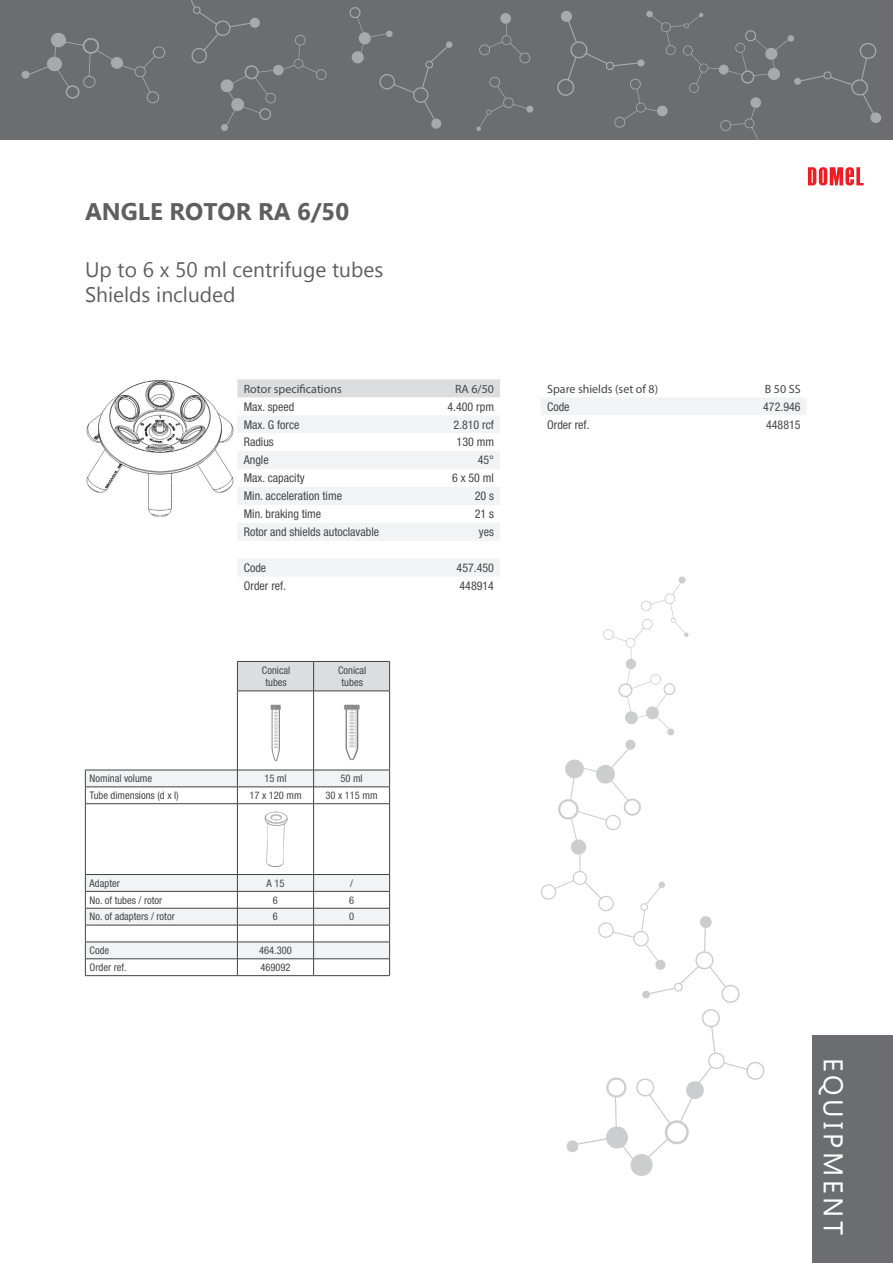
<style>
.page{position:relative;width:893px;height:1263px;background:#fff}
.page>*{position:absolute;margin:0;border:0;box-sizing:border-box;transform-origin:0 0}
.t1{font:27px "Gadugi";letter-spacing:.14em;color:#fff}
.t2{font:700 24px "Gadugi";color:#5f5f62}
.t3{font:21px "Gadugi";color:#5f5f62}
.t4{font:condensed 12px "Helvetica Neue LT Pro";color:#464748}
.t5{font:12px "Myriad Pro";color:#464748}
.t6{font:condensed 10.5px/12.6px "Helvetica Neue LT Pro";color:#464748;text-align:center}
</style>
<div class="page">
<div style="left:0;top:0;width:893px;height:140px;background:#6c6d70"></div>
<div style="left:787px;top:35px;width:7px;height:7px;background:#a8a9ad;border-radius:3px"></div>
<div style="left:794px;top:78px;width:7px;height:7px;background:#a8a9ad;border-radius:3px"></div>
<svg style="left:800px;top:43px;width:82px;height:80px"></svg>
<div style="left:21px;top:71px;width:9px;height:8px;background:#a8a9ad;border-radius:50%"></div>
<div style="left:111px;top:57px;width:12px;height:12px;background:#a8a9ad;border-radius:50%"></div>
<div style="left:51px;top:32px;width:15px;height:16px;background:#a8a9ad;border-radius:50%"></div>
<div style="left:47px;top:56px;width:15px;height:16px;background:#a8a9ad;border-radius:50%"></div>
<svg style="left:119px;top:46px;width:46px;height:58px"></svg>
<svg style="left:54px;top:38px;width:58px;height:61px"></svg>
<svg style="left:29px;top:66px;width:19px;height:9px"></svg>
<svg style="left:476px;top:76px;width:58px;height:55px"></svg>
<svg style="left:479px;top:13px;width:52px;height:51px"></svg>
<svg style="left:191px;top:0;width:136px;height:131px"></svg>
<div style="left:812px;top:1035px;width:81px;height:228px;background:#6c6d70"></div>
<svg style="left:349px;top:7px;width:104px;height:122px"></svg>
<svg style="left:557px;top:11px;width:231px;height:129px"></svg>
<svg style="left:808px;top:167px;width:56px;height:19px"></svg>
<img style="left:86px;top:380px;width:161px;height:137px">
<div style="left:237px;top:379px;width:263px;height:18px;background:#dcdddf"></div>
<div style="left:237px;top:415px;width:263px;height:18px;background:#f2f3f4"></div>
<div style="left:237px;top:451px;width:263px;height:18px;background:#f2f3f4"></div>
<div style="left:237px;top:487px;width:263px;height:18px;background:#f2f3f4"></div>
<div style="left:238px;top:523px;width:262px;height:17px;background:#f2f3f4"></div>
<div style="left:238px;top:559px;width:262px;height:17px;background:#f2f3f4"></div>
<div style="left:541px;top:398px;width:265px;height:17px;background:#f2f3f4"></div>
<svg style="left:85px;top:662px;width:304px;height:212px"></svg>
<hr style="left:237px;top:691px;width:1px;height:79px;background:#414243">
<hr style="left:85px;top:804px;width:1px;height:70px;background:#414243">
<hr style="left:85px;top:803px;width:152px;height:1px;background:#414243">
<hr style="left:237px;top:691px;width:77px;height:1px;background:#414243">
<hr style="left:314px;top:691px;width:76px;height:1px;background:#414243">
<hr style="left:237px;top:803px;width:77px;height:1px;background:#414243">
<hr style="left:314px;top:803px;width:76px;height:1px;background:#414243">
<hr style="left:237px;top:804px;width:1px;height:70px;background:#414243">
<svg style="left:237px;top:661px;width:153px;height:30px;background:#d1d2d4"></svg>
<hr style="left:313px;top:691px;width:1px;height:79px;background:#414243">
<hr style="left:389px;top:691px;width:1px;height:79px;background:#414243">
<svg style="left:85px;top:770px;width:305px;height:33px"></svg>
<hr style="left:313px;top:804px;width:1px;height:70px;background:#414243">
<hr style="left:389px;top:804px;width:1px;height:70px;background:#414243">
<svg style="left:85px;top:874px;width:305px;height:102px"></svg>
<hr style="left:314px;top:975px;width:76px;height:1px;background:#414243">
<svg style="left:541px;top:576px;width:224px;height:600px"></svg>
<img style="left:269px;top:704px;width:13px;height:58px">
<img style="left:340px;top:704px;width:23px;height:57px">
<img style="left:262px;top:810px;width:27px;height:59px">
<p class="t2" style="left:85px;top:197px;width:266px">ANGLE ROTOR RA 6/50</p>
<p class="t3" style="left:85px;top:257px;width:300px">Up to 6 x 50 ml centrifuge tubes</p>
<p class="t3" style="left:85px;top:282px;width:152px">Shields included</p>
<p class="t5" style="left:244px;top:381px;width:99px">Rotor specifications</p>
<p class="t5" style="left:455px;top:381px;width:40px">RA 6/50</p>
<p class="t4" style="left:244px;top:399px;width:52px">Max. speed</p>
<p class="t4" style="left:447px;top:399px;width:48px">4.400 rpm</p>
<p class="t4" style="left:244px;top:417px;width:57px">Max. G force</p>
<p class="t4" style="left:453px;top:417px;width:42px">2.810 rcf</p>
<p class="t4" style="left:244px;top:435px;width:31px">Radius</p>
<p class="t4" style="left:457px;top:435px;width:39px">130 mm</p>
<p class="t4" style="left:244px;top:453px;width:26px">Angle</p>
<p class="t4" style="left:478px;top:453px;width:18px">45°</p>
<p class="t4" style="left:244px;top:471px;width:62px">Max. capacity</p>
<p class="t4" style="left:452px;top:471px;width:43px">6 x 50 ml</p>
<p class="t4" style="left:244px;top:489px;width:100px">Min. acceleration time</p>
<p class="t4" style="left:475px;top:489px;width:21px">20 s</p>
<p class="t4" style="left:244px;top:507px;width:79px">Min. braking time</p>
<p class="t4" style="left:475px;top:507px;width:21px">21 s</p>
<p class="t4" style="left:244px;top:525px;width:137px">Rotor and shields autoclavable</p>
<p class="t4" style="left:479px;top:525px;width:17px">yes</p>
<p class="t4" style="left:244px;top:561px;width:24px">Code</p>
<p class="t4" style="left:457px;top:561px;width:39px">457.450</p>
<p class="t4" style="left:244px;top:579px;width:44px">Order ref.</p>
<p class="t4" style="left:459px;top:579px;width:36px">448914</p>
<p class="t6" style="left:262px;top:663px;width:30px">Conical tubes</p>
<p class="t6" style="left:338px;top:663px;width:30px">Conical tubes</p>
<p class="t6" style="left:90px;top:772px;width:64px">Nominal volume</p>
<p class="t6" style="left:264px;top:772px;width:24px">15 ml</p>
<p class="t6" style="left:340px;top:772px;width:24px">50 ml</p>
<p class="t6" style="left:90px;top:789px;width:91px">Tube dimensions (d x l)</p>
<p class="t6" style="left:249px;top:789px;width:54px">17 x 120 mm</p>
<p class="t6" style="left:325px;top:789px;width:54px">30 x 115 mm</p>
<p class="t6" style="left:90px;top:877px;width:32px">Adapter</p>
<p class="t6" style="left:267px;top:877px;width:19px">A 15</p>
<p class="t6" style="left:350px;top:877px;width:4px">/</p>
<p class="t6" style="left:90px;top:893px;width:74px">No. of tubes / rotor</p>
<p class="t6" style="left:273px;top:893px;width:7px">6</p>
<p class="t6" style="left:349px;top:893px;width:7px">6</p>
<p class="t6" style="left:90px;top:910px;width:87px">No. of adapters / rotor</p>
<p class="t6" style="left:273px;top:910px;width:7px">6</p>
<p class="t6" style="left:349px;top:910px;width:7px">0</p>
<p class="t6" style="left:90px;top:944px;width:21px">Code</p>
<p class="t6" style="left:259px;top:944px;width:34px">464.300</p>
<p class="t6" style="left:90px;top:961px;width:39px">Order ref.</p>
<p class="t6" style="left:260px;top:961px;width:32px">469092</p>
<p class="t5" style="left:547px;top:381px;width:112px">Spare shields (set of 8)</p>
<p class="t5" style="left:765px;top:381px;width:37px">B 50 SS</p>
<p class="t4" style="left:547px;top:399px;width:24px">Code</p>
<p class="t4" style="left:763px;top:399px;width:39px">472.946</p>
<p class="t4" style="left:547px;top:417px;width:44px">Order ref.</p>
<p class="t4" style="left:766px;top:417px;width:36px">448815</p>
<p class="t1" style="left:850px;top:1058px;width:179px;rotate:90deg">EQUIPMENT</p>
</div>
